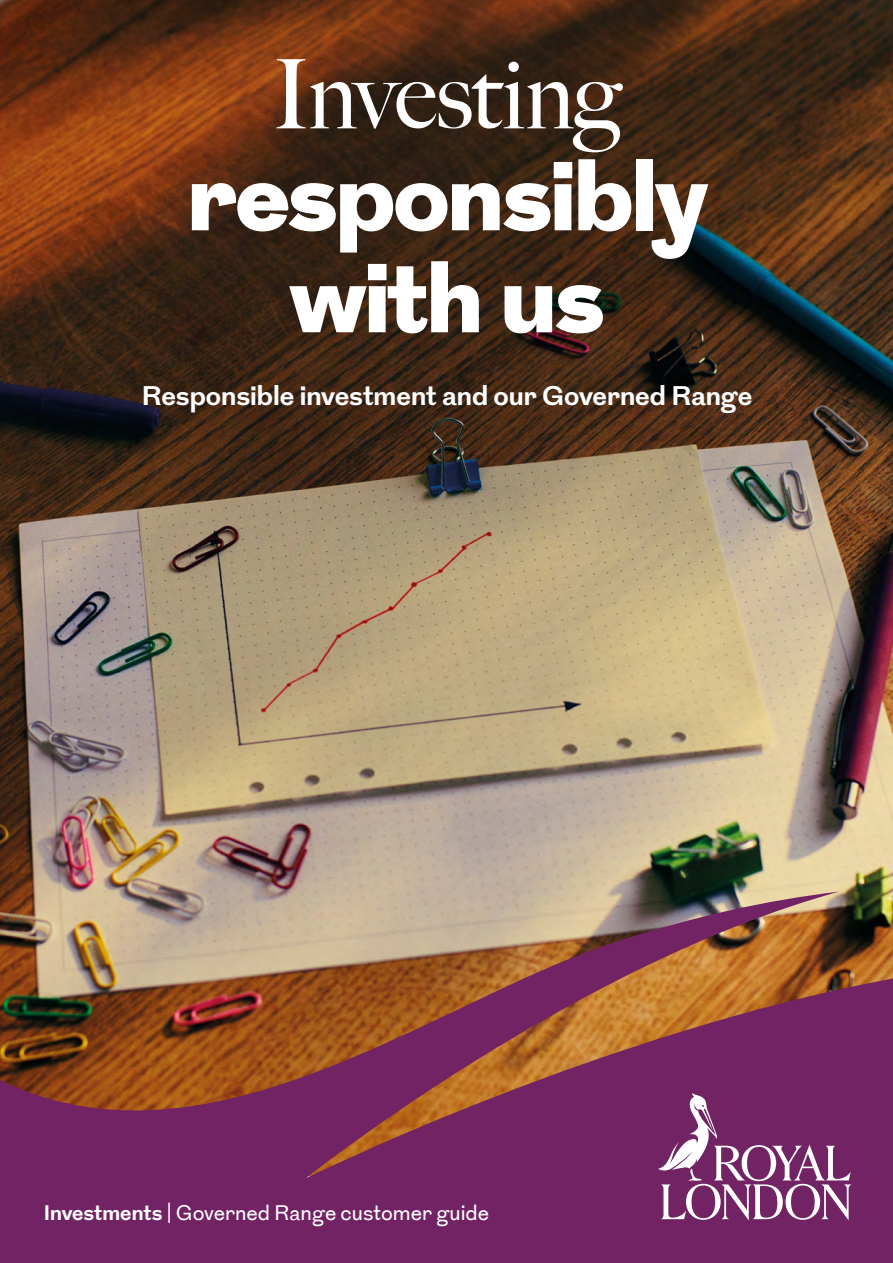
<style>
.page{position:relative;width:893px;height:1263px;background:#fff}
.page>*{position:absolute;margin:0;border:0;box-sizing:border-box;transform-origin:0 0}
.Cover_-_Heading{font:900 96px/102px "Grot";letter-spacing:-.01em;color:#fff;text-align:center}
.Cover_-_Subtitle{font:700 27px "Grot";color:#fff}
.Document_type{font:21px "Grot";letter-spacing:-.005em;color:#fff}
.s1{font-family:"Big Caslon";font-weight:500}
.s2{font-weight:700}
</style>
<div class="page">
<img style="left:0;top:0;width:893px;height:891px">
<svg style="left:0;top:891px;width:893px;height:372px;background:#894856"></svg>
<svg style="left:658px;top:1093px;width:194px;height:127px;background:#8c4d81"></svg>
<p class="Cover_-_Heading" style="left:188px;top:49px;width:520px"><span class="s1">Investing </span>responsibly with us</p>
<p class="Cover_-_Subtitle" style="left:142px;top:377px;width:612px">Responsible investment and our Governed Range</p>
<p class="Document_type" style="left:44px;top:1199px;width:447px"><span class="s2">Investments</span> | Governed Range customer guide</p>
</div>
